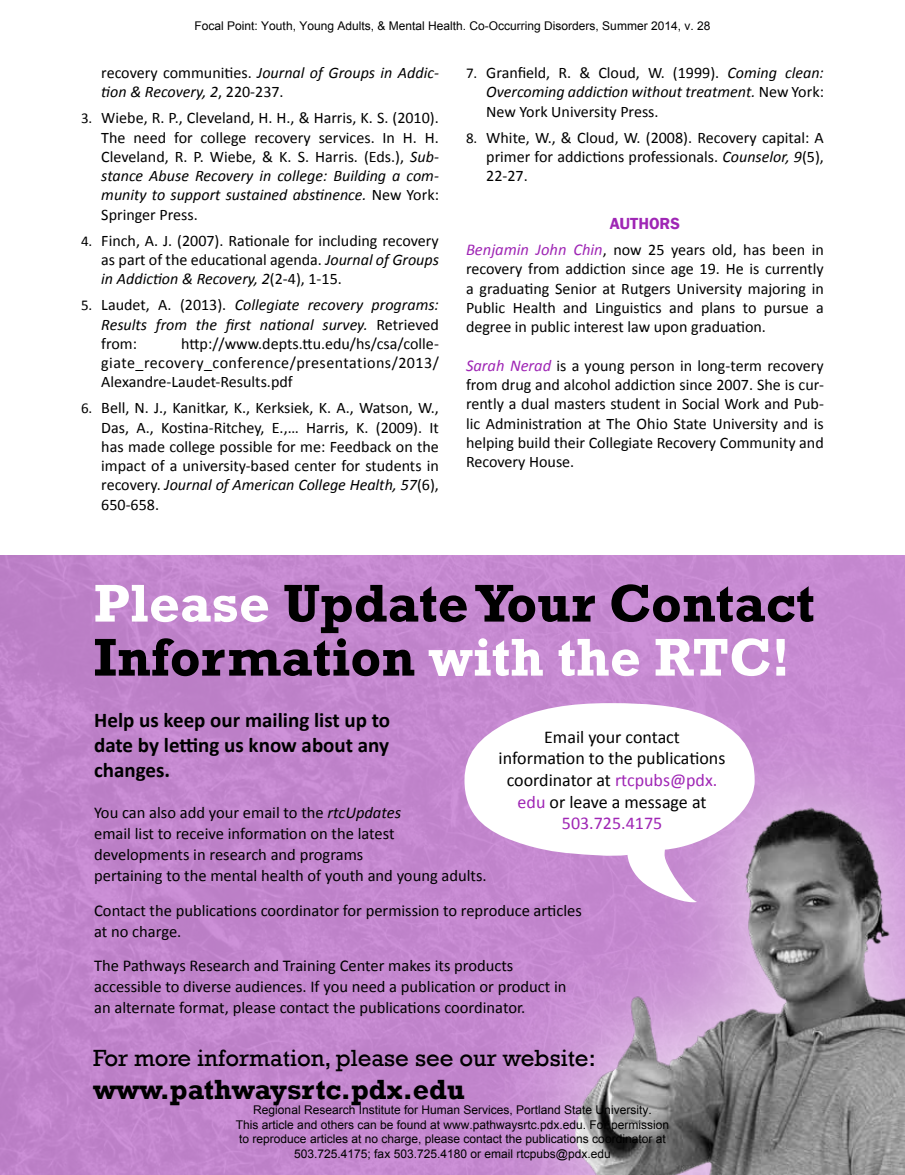
<style>
.page{position:relative;width:905px;height:1175px;background:#fff}
.page>*{position:absolute;margin:0;border:0;box-sizing:border-box;transform-origin:0 0}
.t1{font:700 54px/54px "Rockwell";color:#000}
.t2{font:700 28.5px "Rockwell";color:#000}
.t3{font:24px "Rockwell";color:#000}
.t4{font:700 21px/25.2px "Calibri";color:#000;text-align:justify}
.t5{font:18px/21.6px "Calibri";color:#000;text-align:center}
.t6{font:16.5px/21px "Calibri";color:#000}
.t7{font:600 16.5px "Franklin Gothic";color:#9f26b5}
.t8{font:16.05px/19.2px "Calibri";color:#000;text-align:justify}
.t9{font:italic 16.05px/19.2px "Calibri";color:#000}
.t10{font:12px/14.4px "Arial";color:#000;text-align:center}
.s1{font-style:normal}
.s2{font-size:15px}
.s3{font-style:italic}
.s4{font-style:normal;font-size:15px}
.s5{font-style:italic;font-size:16.5px;color:#9f26b5}
.s6{color:#fff}
.s7{color:#9f26b5}
</style>
<div class="page">
<div style="left:0;top:554px;width:904px;height:620px;background:#c387ce"></div>
<svg style="left:464px;top:703px;width:239px;height:73px"></svg>
<div style="left:479px;top:713px;width:425px;height:461px;background:#fff;opacity:.75"></div>
<img style="left:418px;top:776px;width:486px;height:398px">
<p class="t10" style="left:194px;top:19px;width:517px">Focal Point: Youth, Young Adults, &amp; Mental Health. Co-Occurring Disorders, Summer 2014, v. 28</p>
<p class="t9" style="left:101px;top:62px;width:339px"><span class="s1">recovery communities.</span> Journal of Groups in Addic&shy;tion &amp; Recovery, 2<span class="s1">, 220-237.</span></p>
<p class="t8" style="left:101px;top:108px;width:339px;text-indent:-20px"><span class="s2">3.</span> Wiebe, R. P., Cleveland, H. H., &amp; Harris, K. S. (2010).<br>The need for college recovery services. In H. H.<br>Cleveland, R. P. Wiebe, &amp; K. S. Harris. (Eds.), <span class="s3">Sub&shy;stance Abuse Recovery in college: Building a com&shy;munity to support sustained abstinence.</span> New York:<br>Springer Press.</p>
<p class="t8" style="left:101px;top:230px;width:339px;text-indent:-20px"><span class="s2">4.</span> Finch, A. J. (2007). Rationale for including recovery as part of the educational agenda. <span class="s3">Journal of Groups in Addiction &amp; Recovery, 2</span>(2-4), 1-15.</p>
<p class="t9" style="left:101px;top:295px;width:339px;text-align:justify;text-indent:-20px"><span class="s4">5.</span> <span class="s1">Laudet, A. (2013).</span> Collegiate recovery programs:<br>Results from the first national survey. <span class="s1">Retrieved from:</span></p>
<p class="t8" style="left:101px;top:333px;width:339px;text-indent:80px">http://www.depts.ttu.edu/hs/csa/colle&shy;giate_recovery_conference/presentations/2013/ Alexandre-Laudet-Results.pdf</p>
<p class="t8" style="left:101px;top:398px;width:339px;text-indent:-20px"><span class="s2">6.</span> Bell, N. J., Kanitkar, K., Kerksiek, K. A., Watson, W., Das, A., Kostina-Ritchey, E.,… Harris, K. (2009). It has made college possible for me: Feedback on the impact of a university-based center for students in recovery. <span class="s3">Journal of American College Health, 57</span>(6), 650-658.</p>
<p class="t8" style="left:486px;top:63px;width:339px;text-indent:-20px"><span class="s2">7.</span> Granfield, R. &amp; Cloud, W. (1999). <span class="s3">Coming clean:<br>Overcoming addiction without treatment.</span> New York:<br>New York University Press.</p>
<p class="t8" style="left:486px;top:127px;width:339px;text-indent:-20px"><span class="s2">8.</span> White, W., &amp; Cloud, W. (2008). Recovery capital: A primer for addictions professionals. <span class="s3">Counselor, 9</span>(5), 22-27.</p>
<p class="t7" style="left:610px;top:213px;width:72px">AUTHORS</p>
<p class="t8" style="left:466px;top:240px;width:359px"><span class="s5">Benjamin John Chin</span>, now 25 years old, has been in recovery from addiction since age 19. He is currently a graduating Senior at Rutgers University majoring in Public Health and Linguistics and plans to pursue a degree in public interest law upon graduation.</p>
<p class="t8" style="left:466px;top:355px;width:359px"><span class="s5">Sarah Nerad</span> is a young person in long-term recovery from drug and alcohol addiction since 2007. She is cur&shy;rently a dual masters student in Social Work and Pub&shy;lic Administration at The Ohio State University and is helping build their Collegiate Recovery Community and Recovery House.</p>
<h1 class="t1" style="left:94px;top:576px;width:722px"><span class="s6">Please</span> Update Your Contact<br>Information <span class="s6">with the RTC!</span></h1>
<h3 class="t4" style="left:94px;top:706px;width:297px">Help us keep our mailing list up to date by letting us know about any changes.</h3>
<p class="t6" style="left:94px;top:802px;width:394px">You can also add your email to the <span class="s3">rtcUpdates<br></span>email list to receive information on the latest developments in research and programs<br>pertaining to the mental health of youth and young adults.</p>
<p class="t6" style="left:94px;top:899px;width:489px">Contact the publications coordinator for permission to reproduce articles at no charge.</p>
<p class="t6" style="left:94px;top:955px;width:474px">The Pathways Research and Training Center makes its products accessible to diverse audiences. If you need a publication or product in an alternate format, please contact the publications coordinator.</p>
<p class="t5" style="left:498px;top:725px;width:228px">Email your contact<br>information to the publications coordinator at <span class="s7">rtcpubs@pdx. edu</span> or leave a message at<br><span class="s7">503.725.4175</span></p>
<h3 class="t3" style="left:93px;top:1043px;width:504px">For more information, please see our website:</h3>
<h2 class="t2" style="left:93px;top:1072px;width:373px">www.pathwaysrtc.pdx.edu</h2>
<p class="t10" style="left:236px;top:1103px;width:434px">Regional Research Institute for Human Services, Portland State University.<br>This article and others can be found at www.pathwaysrtc.pdx.edu. For permission to reproduce articles at no charge, please contact the publications coordinator at 503.725.4175; fax 503.725.4180 or email rtcpubs@pdx.edu</p>
</div>
